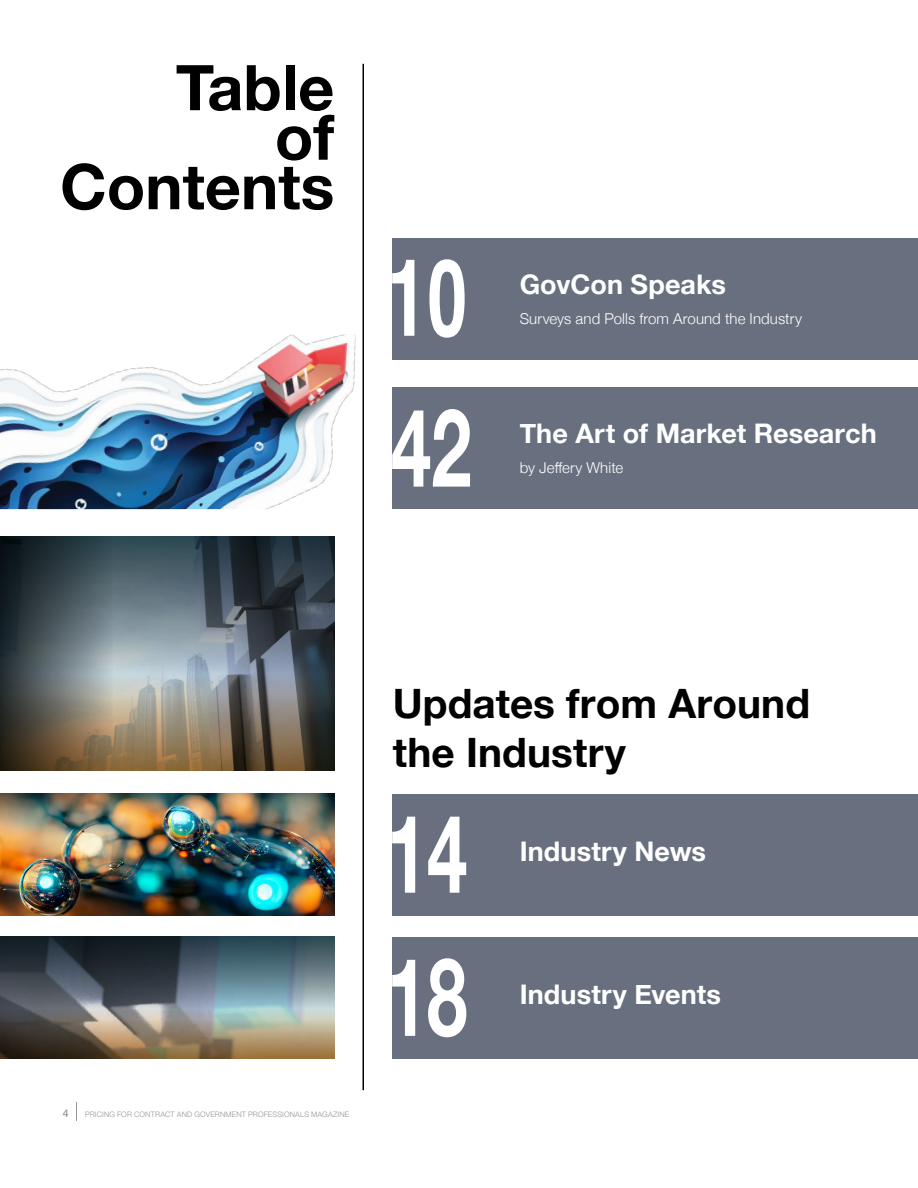
<style>
.page{position:relative;width:918px;height:1188px;background:#fff}
.page>*{position:absolute;margin:0;border:0;box-sizing:border-box;transform-origin:0 0}
.t1{font:700 63px/49.5px "Helvetica Neue";color:#000;text-align:right}
.t2{font:700 40.5px/48.6px "Helvetica Neue";letter-spacing:.005em;color:#000}
.t3{font:700 27px "Helvetica Neue";letter-spacing:.005em;color:#fff}
.t4{font:300 15px "Helvetica Neue";letter-spacing:.005em;color:#fff}
.t5{font:500 10.5px "Helvetica Neue";color:#969696}
.t6{font:300 7.5px "Helvetica Neue";letter-spacing:.02em;color:#969696}
</style>
<div class="page">
<svg style="left:76px;top:1102px;width:1px;height:18px"></svg>
<div style="left:392px;top:794px;width:526px;height:122px;background:#687080"></div>
<div style="left:392px;top:937px;width:526px;height:122px;background:#687080"></div>
<hr style="left:363px;top:64px;width:1px;height:1026px;background:#000">
<img style="left:0;top:794px;width:334px;height:122px">
<div style="left:392px;top:238px;width:526px;height:122px;background:#687080"></div>
<svg style="left:392px;top:260px;width:22px;height:76px"></svg>
<svg style="left:429px;top:259px;width:36px;height:79px"></svg>
<div style="left:392px;top:387px;width:526px;height:122px;background:#687080"></div>
<img style="left:0;top:937px;width:334px;height:122px">
<img style="left:0;top:335px;width:356px;height:174px">
<svg style="left:392px;top:409px;width:78px;height:78px"></svg>
<svg style="left:392px;top:817px;width:23px;height:76px"></svg>
<svg style="left:428px;top:817px;width:38px;height:76px"></svg>
<svg style="left:392px;top:960px;width:23px;height:76px"></svg>
<svg style="left:428px;top:958px;width:38px;height:79px"></svg>
<img style="left:113px;top:536px;width:221px;height:235px">
<svg style="left:0;top:536px;width:113px;height:235px;background:#515653"></svg>
<h1 class="t1" style="left:60px;top:65px;width:276px">Table<br>of<br>Contents</h1>
<p class="t3" style="left:520px;top:264px;width:208px">GovCon Speaks</p>
<p class="t4" style="left:520px;top:307px;width:284px">Surveys and Polls from Around the Industry</p>
<p class="t3" style="left:520px;top:412px;width:359px">The Art of Market Research</p>
<p class="t4" style="left:520px;top:456px;width:105px">by Jeffery White</p>
<h2 class="t2" style="left:393px;top:680px;width:419px">Updates from Around the Industry</h2>
<p class="t3" style="left:520px;top:830px;width:188px">Industry News</p>
<p class="t5" style="left:63px;top:1105px;width:7px">4</p>
<p class="t6" style="left:85px;top:1108px;width:266px">PRICING FOR CONTRACT AND GOVERNMENT PROFESSIONALS MAGAZINE</p>
<p class="t3" style="left:520px;top:973px;width:203px">Industry Events</p>
</div>
